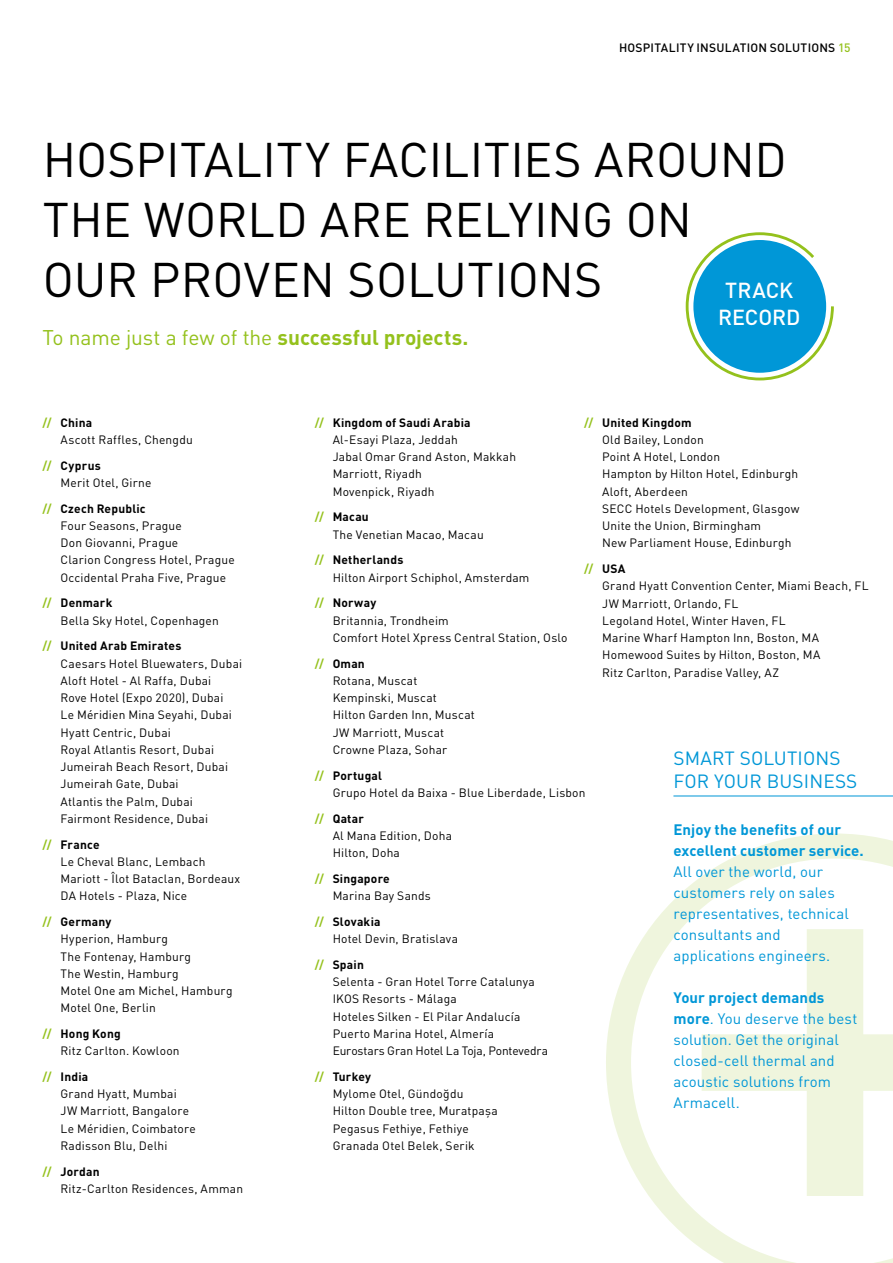
<style>
.page{position:relative;width:893px;height:1263px;background:#fff}
.page>*{position:absolute;margin:0;border:0;box-sizing:border-box;transform-origin:0 0}
.t1{font:48px/60px "DIN Pro";color:#000}
.t2{font:500 21.45px/27.6px "DIN Pro";color:#fff;text-align:center}
.t3{font:21px "DIN Pro";letter-spacing:-.005em;color:#94c11c}
.t4{font:18.9px/22.6px "DIN Pro";letter-spacing:.01em;color:#0097d7}
.t5{font:15px/21px "DIN Pro";letter-spacing:.005em;color:#0097d7}
.t6{font:700 15px/21px "DIN Pro";letter-spacing:.005em;color:#0097d7}
.t7{font:12px/17.2px "DIN Pro";letter-spacing:.015em;color:#000}
.t8{font:500 12px "DIN Pro";letter-spacing:.02em;color:#000}
.s1{color:#94c11c}
.s2{font-weight:700}
.s3{font-weight:700;color:#94c11c}
</style>
<div class="page">
<svg style="left:685px;top:232px;width:149px;height:149px"></svg>
<svg style="left:606px;top:833px;width:287px;height:430px"></svg>
<svg style="left:702px;top:929px;width:191px;height:267px"></svg>
<hr style="left:673px;top:795px;width:220px;height:1px;background:#0097d7">
<p class="t8" style="left:619px;top:38px;width:233px">HOSPITALITY INSULATION SOLUTIONS <span class="s1">15</span></p>
<h1 class="t1" style="left:43px;top:125px;width:745px">HOSPITALITY FACILITIES AROUND<br>THE WORLD ARE RELYING ON<br>OUR PROVEN SOLUTIONS</h1>
<h2 class="t2" style="left:718px;top:274px;width:84px">TRACK<br>RECORD</h2>
<h3 class="t3" style="left:43px;top:321px;width:427px">To name just a few of the <span class="s2">successful projects.</span></h3>
<p class="t7" style="left:61px;top:412px;width:134px;text-indent:-18px"><span class="s3">//</span> <span class="s2">China<br></span>Ascott Raffles, Chengdu</p>
<p class="t7" style="left:61px;top:455px;width:93px;text-indent:-18px"><span class="s3">//</span> <span class="s2">Cyprus<br></span>Merit Otel, Girne</p>
<p class="t7" style="left:61px;top:498px;width:176px;text-indent:-18px"><span class="s3">//</span> <span class="s2">Czech Republic<br></span>Four Seasons, Prague<br>Don Giovanni, Prague<br>Clarion Congress Hotel, Prague<br>Occidental Praha Five, Prague</p>
<p class="t7" style="left:61px;top:593px;width:160px;text-indent:-18px"><span class="s3">//</span> <span class="s2">Denmark<br></span>Bella Sky Hotel, Copenhagen</p>
<p class="t7" style="left:61px;top:636px;width:183px;text-indent:-18px"><span class="s3">//</span> <span class="s2">United Arab Emirates<br></span>Caesars Hotel Bluewaters, Dubai<br>Aloft Hotel - Al Raffa, Dubai<br>Rove Hotel (Expo 2020), Dubai<br>Le Méridien Mina Seyahi, Dubai<br>Hyatt Centric, Dubai<br>Royal Atlantis Resort, Dubai<br>Jumeirah Beach Resort, Dubai<br>Jumeirah Gate, Dubai<br>Atlantis the Palm, Dubai<br>Fairmont Residence, Dubai</p>
<p class="t7" style="left:61px;top:834px;width:181px;text-indent:-18px"><span class="s3">//</span> <span class="s2">France<br></span>Le Cheval Blanc, Lembach<br>Mariott - Îlot Bataclan, Bordeaux<br>DA Hotels - Plaza, Nice</p>
<p class="t7" style="left:61px;top:912px;width:173px;text-indent:-18px"><span class="s3">//</span> <span class="s2">Germany<br></span>Hyperion, Hamburg<br>The Fontenay, Hamburg<br>The Westin, Hamburg<br>Motel One am Michel, Hamburg<br>Motel One, Berlin</p>
<p class="t7" style="left:61px;top:1024px;width:121px;text-indent:-18px"><span class="s3">//</span> <span class="s2">Hong Kong<br></span>Ritz Carlton. Kowloon</p>
<p class="t7" style="left:61px;top:1067px;width:137px;text-indent:-18px"><span class="s3">//</span> <span class="s2">India<br></span>Grand Hyatt, Mumbai<br>JW Marriott, Bangalore<br>Le Méridien, Coimbatore<br>Radisson Blu, Delhi</p>
<p class="t7" style="left:61px;top:1161px;width:184px;text-indent:-18px"><span class="s3">//</span> <span class="s2">Jordan<br></span>Ritz-Carlton Residences, Amman</p>
<p class="t7" style="left:333px;top:413px;width:185px;text-indent:-18px"><span class="s3">//</span> <span class="s2">Kingdom of Saudi Arabia<br></span>Al-Esayi Plaza, Jeddah<br>Jabal Omar Grand Aston, Makkah<br>Marriott, Riyadh<br>Movenpick, Riyadh</p>
<p class="t7" style="left:333px;top:507px;width:153px;text-indent:-18px"><span class="s3">//</span> <span class="s2">Macau<br></span>The Venetian Macao, Macau</p>
<p class="t7" style="left:333px;top:550px;width:198px;text-indent:-18px"><span class="s3">//</span> <span class="s2">Netherlands<br></span>Hilton Airport Schiphol, Amsterdam</p>
<p class="t7" style="left:333px;top:593px;width:236px;text-indent:-18px"><span class="s3">//</span> <span class="s2">Norway<br></span>Britannia, Trondheim<br>Comfort Hotel Xpress Central Station, Oslo</p>
<p class="t7" style="left:333px;top:654px;width:144px;text-indent:-18px"><span class="s3">//</span> <span class="s2">Oman<br></span>Rotana, Muscat<br>Kempinski, Muscat<br>Hilton Garden Inn, Muscat<br>JW Marriott, Muscat<br>Crowne Plaza, Sohar</p>
<p class="t7" style="left:333px;top:765px;width:254px;text-indent:-18px"><span class="s3">//</span> <span class="s2">Portugal<br></span>Grupo Hotel da Baixa - Blue Liberdade, Lisbon</p>
<p class="t7" style="left:333px;top:808px;width:121px;text-indent:-18px"><span class="s3">//</span> <span class="s2">Qatar<br></span>Al Mana Edition, Doha<br>Hilton, Doha</p>
<p class="t7" style="left:333px;top:869px;width:100px;text-indent:-18px"><span class="s3">//</span> <span class="s2">Singapore<br></span>Marina Bay Sands</p>
<p class="t7" style="left:333px;top:912px;width:127px;text-indent:-18px"><span class="s3">//</span> <span class="s2">Slovakia<br></span>Hotel Devin, Bratislava</p>
<p class="t7" style="left:333px;top:955px;width:217px;text-indent:-18px"><span class="s3">//</span> <span class="s2">Spain<br></span>Selenta - Gran Hotel Torre Catalunya<br>IKOS Resorts - Málaga<br>Hoteles Silken - El Pilar Andalucía<br>Puerto Marina Hotel, Almería<br>Eurostars Gran Hotel La Toja, Pontevedra</p>
<p class="t7" style="left:333px;top:1067px;width:167px;text-indent:-18px"><span class="s3">//</span> <span class="s2">Turkey<br></span>Mylome Otel, Gündoğdu<br>Hilton Double tree, Muratpaşa<br>Pegasus Fethiye, Fethiye<br>Granada Otel Belek, Serik</p>
<p class="t7" style="left:602px;top:413px;width:199px;text-indent:-18px"><span class="s3">//</span> <span class="s2">United Kingdom<br></span>Old Bailey, London<br>Point A Hotel, London<br>Hampton by Hilton Hotel, Edinburgh<br>Aloft, Aberdeen<br>SECC Hotels Development, Glasgow<br>Unite the Union, Birmingham<br>New Parliament House, Edinburgh</p>
<p class="t7" style="left:602px;top:559px;width:268px;text-indent:-18px"><span class="s3">//</span> <span class="s2">USA<br></span>Grand Hyatt Convention Center, Miami Beach, FL<br>JW Marriott, Orlando, FL<br>Legoland Hotel, Winter Haven, FL<br>Marine Wharf Hampton Inn, Boston, MA<br>Homewood Suites by Hilton, Boston, MA<br>Ritz Carlton, Paradise Valley, AZ</p>
<h3 class="t4" style="left:673px;top:745px;width:185px">SMART SOLUTIONS<br>FOR YOUR BUSINESS</h3>
<p class="t6" style="left:673px;top:817px;width:192px">Enjoy the benefits of our excellent customer service.</p>
<p class="t5" style="left:673px;top:860px;width:177px">All over the world, our customers rely on sales representatives, technical consultants and applications engineers.</p>
<p class="t5" style="left:673px;top:986px;width:185px"><span class="s2">Your project demands more</span>. You deserve the best solution. Get the original closed-cell thermal and acoustic solutions from<br>Armacell.</p>
</div>
